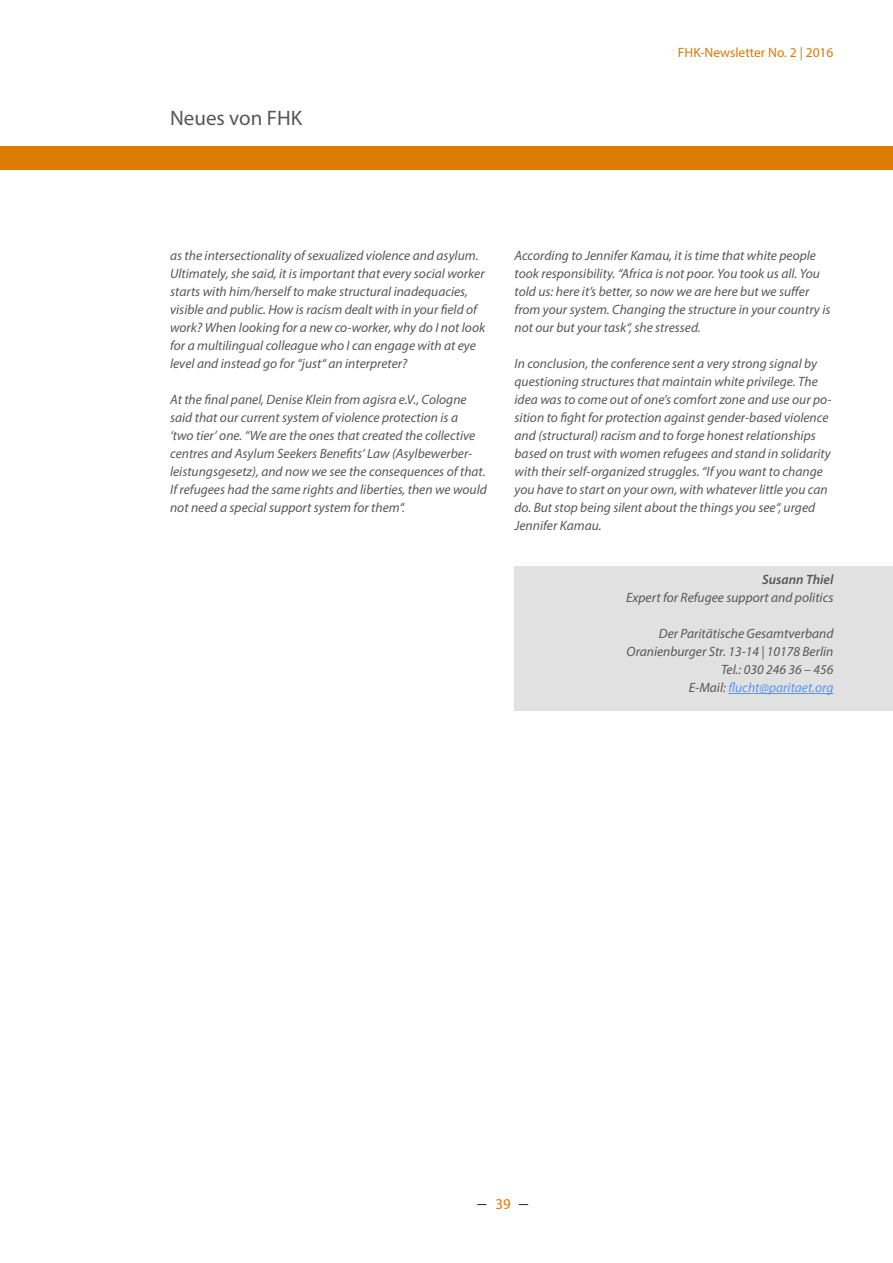
<style>
.page{position:relative;width:893px;height:1263px;background:#fff}
.page>*{position:absolute;margin:0;border:0;box-sizing:border-box;transform-origin:0 0}
.t1{font:21px "Myriad Pro";color:#575756}
.t2{font:18px "Times New Roman";color:#000}
.t3{font:italic 13.5px/18px "Myriad Pro";color:#575756}
.t4{font:13.5px "Myriad Pro";color:#dc7a00}
.t5{font:italic 600 13.5px "Myriad Pro";color:#575756}
.s1{color:#5995ee}
.s2{font-family:"Myriad Pro";font-size:15px;color:#dc7a00}
</style>
<div class="page">
<div style="left:0;top:147px;width:893px;height:23px;background:#dc7b00"></div>
<div style="left:514px;top:566px;width:379px;height:144px;background:#e1e1e1"></div>
<hr style="left:728px;top:693px;width:105px;height:1px;background:#5995ee">
<h1 class="t1" style="left:170px;top:105px;width:134px">Neues von FHK</h1>
<p class="t4" style="left:678px;top:44px;width:157px">FHK-Newsletter No. 2 | 2016</p>
<p class="t3" style="left:170px;top:246px;width:317px">as the intersectionality of sexualized violence and asylum.<br>Ultimately, she said, it is important that every social worker starts with him/herself to make structural inadequacies, visible and public. How is racism dealt with in your field of work? When looking for a new co-worker, why do I not look for a multilingual colleague who I can engage with at eye level and instead go for “just“ an interpreter?</p>
<p class="t3" style="left:170px;top:390px;width:318px">At the final panel, Denise Klein from agisra e.V., Cologne said that our current system of violence protection is a<br>‘two tier’ one. “We are the ones that created the collective centres and Asylum Seekers Benefits’ Law (Asylbewerber&shy;leistungsgesetz), and now we see the consequences of that.<br>If refugees had the same rights and liberties, then we would not need a special support system for them“.</p>
<p class="t3" style="left:514px;top:246px;width:317px">According to Jennifer Kamau, it is time that white people took responsibility. “Africa is not poor. You took us all. You told us: here it’s better, so now we are here but we suffer from your system. Changing the structure in your country is not our but your task“, she stressed.</p>
<p class="t3" style="left:514px;top:354px;width:319px">In conclusion, the conference sent a very strong signal by questioning structures that maintain white privilege. The idea was to come out of one’s comfort zone and use our po&shy;sition to fight for protection against gender-based violence and (structural) racism and to forge honest relationships based on trust with women refugees and stand in solidarity with their self-organized struggles. “If you want to change you have to start on your own, with whatever little you can do. But stop being silent about the things you see“, urged Jennifer Kamau.</p>
<p class="t5" style="left:762px;top:571px;width:73px">Susann Thiel</p>
<p class="t3" style="left:626px;top:588px;width:209px">Expert for Refugee support and politics</p>
<p class="t3" style="left:627px;top:624px;width:208px;text-align:right">Der Paritätische Gesamtverband<br>Oranienburger Str. 13-14 | 10178 Berlin<br>Tel.: 030 246 36 – 456<br>E-Mail: <span class="s1">flucht@paritaet.org</span></p>
<h2 class="t2" style="left:477px;top:1190px;width:52px">– <span class="s2">39</span> –</h2>
</div>
